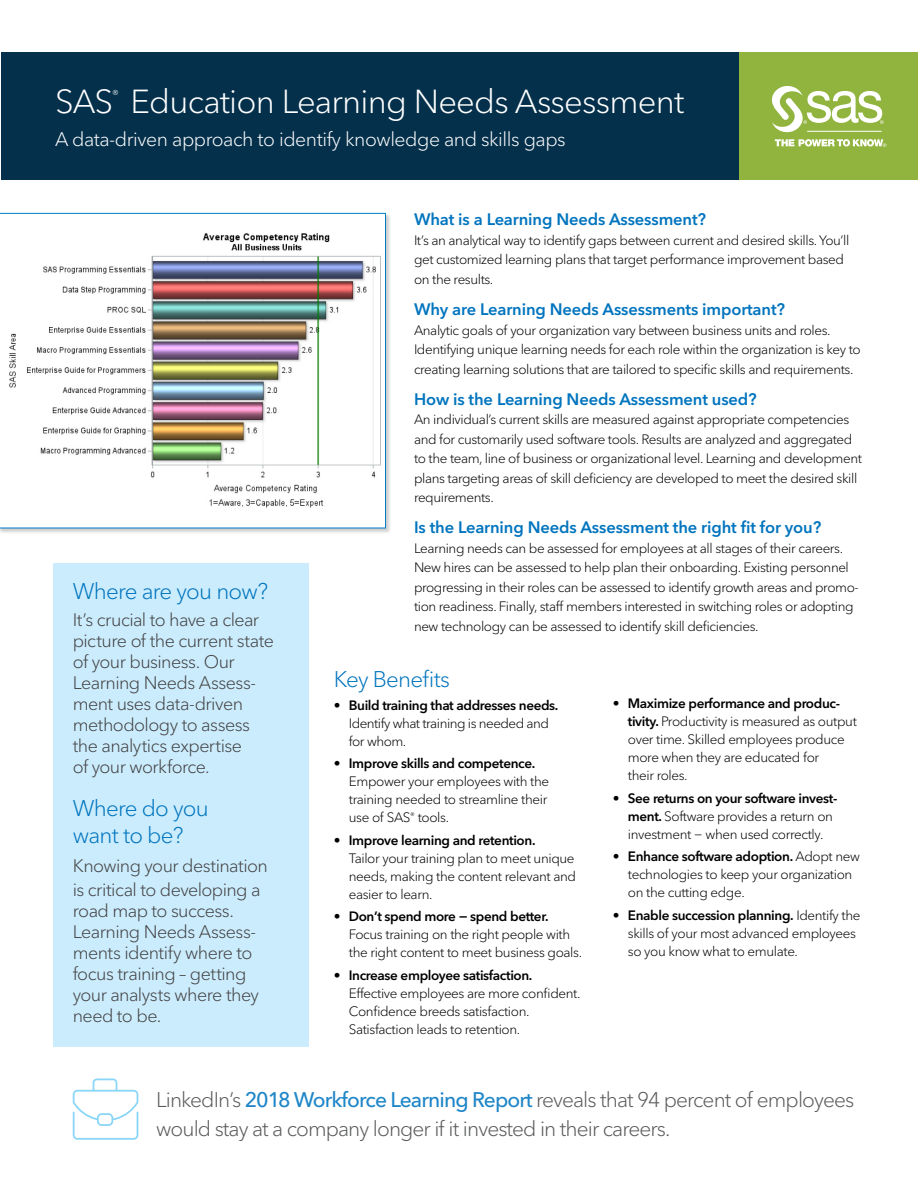
<style>
.page{position:relative;width:918px;height:1188px;background:#fff}
.page>*{position:absolute;margin:0;border:0;box-sizing:border-box;transform-origin:0 0}
.t1{font:300 33px "Avenir Next W1 G";letter-spacing:-.02em;color:#fff}
.t2{font:300 22.5px/27px "Avenir Next W1 G";letter-spacing:-.035em;color:#0074be}
.t3{font:300 21px/28.5px "Avenir Next W1 G";letter-spacing:-.045em;color:#58595b}
.t4{font:300 19.5px "Avenir Next W1 G";letter-spacing:-.025em;color:#fff}
.t5{font:300 18px/21px "Avenir Next W1 G";letter-spacing:-.03em;color:#414042}
.t6{font:600 16.5px "Avenir Next W1 G";letter-spacing:-.005em;color:#0074be}
.t7{font:300 13.5px/18px "Avenir Next W1 G";letter-spacing:-.03em;color:#000}
.t8{font:600 13.5px "Avenir Next W1 G";letter-spacing:-.025em;color:#000}
.t9{font:300 11.4px "Avenir Next W1 G";color:#fff}
.s1{font-weight:600}
.s2{font-weight:500;color:#1f86c8}
</style>
<div class="page">
<div style="left:1px;top:52px;width:738px;height:128px;background:#04304b"></div>
<div style="left:0;top:213px;width:392px;height:321px;background:#000;opacity:.2"></div>
<svg style="left:0;top:213px;width:386px;height:315px"></svg>
<div style="left:739px;top:52px;width:179px;height:128px;background:#90b43e"></div>
<svg style="left:771px;top:86px;width:115px;height:61px"></svg>
<hr style="left:807px;top:131px;width:75px;height:1px;background:#fff">
<div style="left:53px;top:564px;width:255px;height:483px;background:#cbecfc"></div>
<svg style="left:73px;top:1079px;width:65px;height:61px"></svg>
<h1 class="t1" style="left:55px;top:82px;width:59px">SAS</h1>
<p class="t9" style="left:112px;top:87px;width:8px">®</p>
<h1 class="t1" style="left:131px;top:82px;width:555px">Education Learning Needs Assessment</h1>
<h3 class="t4" style="left:55px;top:128px;width:512px">A data-driven approach to identify knowledge and skills gaps</h3>
<h2 class="t2" style="left:73px;top:577px;width:197px">Where are you now?</h2>
<h3 class="t5" style="left:73px;top:609px;width:203px">It’s crucial to have a clear picture of the current state of your business. Our<br>Learning Needs Assess&shy;ment uses data-driven methodology to assess the analytics expertise<br>of your workforce.</h3>
<h2 class="t2" style="left:73px;top:795px;width:138px">Where do you want to be?</h2>
<h3 class="t5" style="left:73px;top:853px;width:197px;line-height:24px">Knowing your destination is critical to developing a</h3>
<h3 class="t5" style="left:73px;top:900px;width:188px">road map to success.<br>Learning Needs Assess&shy;ments identify where to focus training – getting your analysts where they need to be.</h3>
<p class="t6" style="left:414px;top:210px;width:294px">What is a Learning Needs Assessment?</p>
<p class="t7" style="left:414px;top:231px;width:437px;line-height:19.5px">It’s an analytical way to identify gaps between current and desired skills. You’ll get customized learning plans that target performance improvement based on the results.</p>
<p class="t6" style="left:414px;top:299px;width:373px">Why are Learning Needs Assessments important?</p>
<p class="t7" style="left:414px;top:320px;width:448px;line-height:19.5px">Analytic goals of your organization vary between business units and roles.<br>Identifying unique learning needs for each role within the organization is key to creating learning solutions that are tailored to specific skills and requirements.</p>
<p class="t6" style="left:414px;top:389px;width:344px">How is the Learning Needs Assessment used?</p>
<p class="t7" style="left:414px;top:410px;width:449px;line-height:19.5px">An individual’s current skills are measured against appropriate competencies and for customarily used software tools. Results are analyzed and aggregated to the team, line of business or organizational level. Learning and development plans targeting areas of skill deficiency are developed to meet the desired skill requirements.</p>
<p class="t6" style="left:414px;top:518px;width:409px">Is the Learning Needs Assessment the right fit for you?</p>
<p class="t7" style="left:414px;top:538px;width:446px;line-height:19.5px">Learning needs can be assessed for employees at all stages of their careers.<br>New hires can be assessed to help plan their onboarding. Existing personnel progressing in their roles can be assessed to identify growth areas and promo&shy;tion readiness. Finally, staff members interested in switching roles or adopting new technology can be assessed to identify skill deficiencies.</p>
<h2 class="t2" style="left:334px;top:666px;width:118px">Key Benefits</h2>
<p class="t8" style="left:334px;top:697px;width:226px">• Build training that addresses needs.</p>
<p class="t7" style="left:349px;top:714px;width:202px">Identify what training is needed and for whom.</p>
<p class="t8" style="left:334px;top:755px;width:203px">• Improve skills and competence.</p>
<p class="t7" style="left:349px;top:772px;width:202px">Empower your employees with the training needed to streamline their use of SAS<sup>®</sup> tools.</p>
<p class="t8" style="left:334px;top:832px;width:203px">• Improve learning and retention.</p>
<p class="t7" style="left:349px;top:849px;width:229px;text-align:justify">Tailor your training plan to meet unique needs, making the content relevant and easier to learn.</p>
<p class="t8" style="left:334px;top:908px;width:216px">• Don’t spend more − spend better.</p>
<p class="t7" style="left:349px;top:925px;width:235px">Focus training on the right people with the right content to meet business goals.</p>
<p class="t8" style="left:334px;top:967px;width:200px">• Increase employee satisfaction.</p>
<p class="t7" style="left:349px;top:984px;width:233px">Effective employees are more confident.<br>Confidence breeds satisfaction.<br>Satisfaction leads to retention.</p>
<p class="t7" style="left:628px;top:695px;width:231px;text-indent:-15px"><span class="s1">• Maximize performance and produc&shy;tivity.</span> Productivity is measured as output over time. Skilled employees produce more when they are educated for<br>their roles.</p>
<p class="t7" style="left:628px;top:789px;width:211px;text-indent:-15px"><span class="s1">• See returns on your software invest&shy;ment.</span> Software provides a return on investment − when used correctly.</p>
<p class="t7" style="left:628px;top:848px;width:234px;text-indent:-15px"><span class="s1">• Enhance software adoption.</span> Adopt new technologies to keep your organization on the cutting edge.</p>
<p class="t7" style="left:628px;top:906px;width:234px;text-indent:-15px"><span class="s1">• Enable succession planning.</span> Identify the skills of your most advanced employees so you know what to emulate.</p>
<h3 class="t3" style="left:156px;top:1086px;width:700px">LinkedIn’s <span class="s2">2018 Workforce Learning Report</span> reveals that 94 percent of employees would stay at a company longer if it invested in their careers.</h3>
</div>
